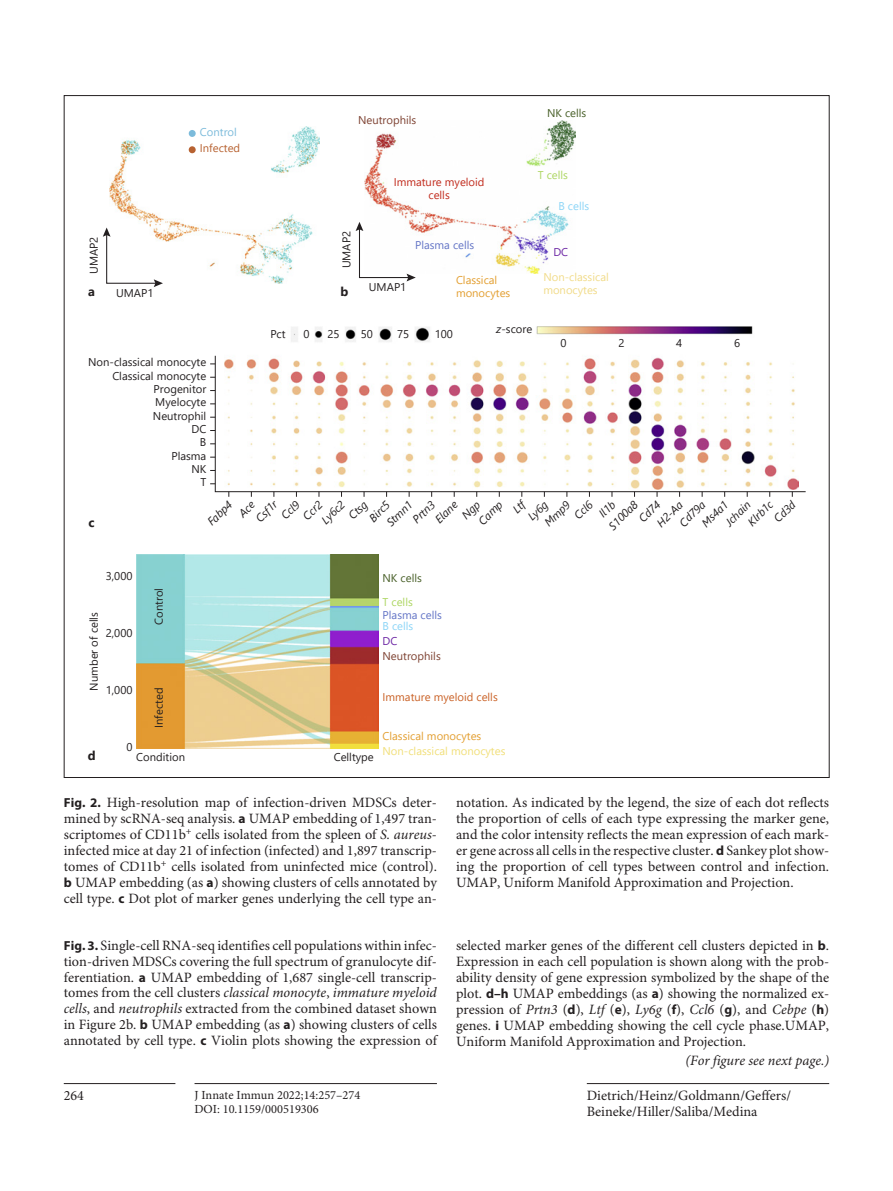
<style>
.page{position:relative;width:893px;height:1191px;background:#fff}
.page>*{position:absolute;margin:0;border:0;box-sizing:border-box;transform-origin:0 0}
.t1{font:14.25px/15.9px "Minion Pro";color:#231f20;text-align:justify}
.t2{font:italic 14.25px "Minion Pro";color:#231f20}
.t3{font:700 12.75px "Segoe UI";color:#231f20}
.t4{font:12.3px/14px "Minion Pro";color:#231f20}
.t5{font:11.25px/13.4px "Segoe UI";color:#231f20;text-align:right}
.t6{font:italic 11.25px "Segoe UI";color:#231f20}
.t7{font:11.25px/13.5px "Segoe UI";color:#e39f31}
.t8{font:11.25px "Segoe UI";color:#7e4232}
.t9{font:11.25px/13.5px "Segoe UI";color:#f1db89}
.t10{font:11.25px "Segoe UI";color:#6475c6}
.t11{font:11.25px "Segoe UI";color:#f1df7a}
.t12{font:11.25px/13.5px "Segoe UI";color:#c12b1d;text-align:center}
.t13{font:11.25px "Segoe UI";color:#ca6227}
.t14{font:11.25px "Segoe UI";color:#485f28}
.t15{font:11.25px "Segoe UI";color:#add662}
.t16{font:11.25px "Segoe UI";color:#8cd5f7}
.t17{font:11.25px "Segoe UI";color:#b76231}
.t18{font:11.25px "Segoe UI";color:#7cbbdb}
.t19{font:11.25px "Segoe UI";color:#6c26a4}
.s1{font-style:italic}
.s2{font-family:"Myriad Pro";font-weight:700;font-size:13.2px}
.s3{font-family:"Myriad Pro";font-weight:700;font-size:13.35px}
</style>
<div class="page">
<hr style="left:64px;top:1083px;width:111px;height:1px;background:#231f20">
<hr style="left:195px;top:1083px;width:242px;height:1px;background:#231f20">
<hr style="left:587px;top:1083px;width:242px;height:1px;background:#231f20">
<img style="left:109px;top:126px;width:211px;height:158px">
<svg style="left:103px;top:227px;width:60px;height:60px"></svg>
<div style="left:189px;top:130px;width:7px;height:7px;background:#7cbbdb;border-radius:50%"></div>
<div style="left:189px;top:146px;width:7px;height:7px;background:#b76231;border-radius:50%"></div>
<img style="left:364px;top:121px;width:211px;height:153px">
<svg style="left:356px;top:222px;width:60px;height:59px"></svg>
<img style="left:291px;top:326px;width:462px;height:16px">
<svg style="left:215px;top:355px;width:591px;height:137px"></svg>
<img style="left:136px;top:554px;width:242px;height:194px">
<svg style="left:237px;top:492px;width:19px;height:5px"></svg>
<svg style="left:461px;top:492px;width:22px;height:5px"></svg>
<svg style="left:512px;top:492px;width:16px;height:5px"></svg>
<p class="t5" style="left:86px;top:274px;width:39px;rotate:-90deg">UMAP2</p>
<p class="t3" style="left:88px;top:280px;width:8px">a</p>
<p class="t5" style="left:116px;top:285px;width:39px">UMAP1</p>
<p class="t18" style="left:200px;top:121px;width:38px">Control</p>
<p class="t17" style="left:200px;top:138px;width:42px">Infected</p>
<p class="t5" style="left:88px;top:355px;width:120px">Non-classical monocyte<br>Classical monocyte<br>Progenitor<br>Myelocyte<br>Neutrophil<br>DC<br>B<br>Plasma<br>NK<br>T</p>
<p class="t5" style="left:270px;top:327px;width:17px">Pct</p>
<p class="t5" style="left:303px;top:327px;width:8px">0</p>
<p class="t8" style="left:358px;top:110px;width:60px">Neutrophils</p>
<p class="t14" style="left:547px;top:103px;width:41px">NK cells</p>
<p class="t5" style="left:339px;top:268px;width:39px;rotate:-90deg">UMAP2</p>
<p class="t3" style="left:340px;top:280px;width:9px">b</p>
<p class="t12" style="left:394px;top:174px;width:92px">Immature myeloid cells</p>
<p class="t10" style="left:415px;top:235px;width:61px">Plasma cells</p>
<p class="t15" style="left:538px;top:164px;width:32px">T cells</p>
<p class="t16" style="left:558px;top:196px;width:32px">B cells</p>
<p class="t19" style="left:553px;top:241px;width:16px">DC</p>
<p class="t5" style="left:369px;top:280px;width:39px">UMAP1</p>
<p class="t7" style="left:456px;top:272px;width:56px">Classical monocytes</p>
<p class="t9" style="left:543px;top:269px;width:67px">Non-classical monocytes</p>
<p class="t5" style="left:328px;top:327px;width:14px">25</p>
<p class="t5" style="left:361px;top:327px;width:14px">50</p>
<p class="t5" style="left:397px;top:327px;width:14px">75</p>
<p class="t5" style="left:435px;top:327px;width:20px">100</p>
<p class="t5" style="left:496px;top:321px;width:37px"><span class="s1">z</span>-score</p>
<p class="t5" style="left:560px;top:335px;width:8px">0</p>
<p class="t5" style="left:618px;top:335px;width:8px">2</p>
<p class="t5" style="left:676px;top:335px;width:8px">4</p>
<p class="t5" style="left:734px;top:335px;width:8px">6</p>
<p class="t3" style="left:89px;top:511px;width:8px">c</p>
<p class="t5" style="left:106px;top:568px;width:28px">3,000</p>
<p class="t5" style="left:86px;top:690px;width:80px;rotate:-90deg">Number of cells</p>
<p class="t5" style="left:106px;top:625px;width:28px">2,000</p>
<p class="t5" style="left:106px;top:682px;width:28px">1,000</p>
<p class="t5" style="left:151px;top:625px;width:38px;rotate:-90deg">Control</p>
<p class="t5" style="left:151px;top:728px;width:42px;rotate:-90deg">Infected</p>
<p class="t6" style="left:742px;top:516px;width:32px;rotate:-45deg">Klrb1c</p>
<p class="t6" style="left:768px;top:513px;width:27px;rotate:-45deg">Cd3d</p>
<p class="t6" style="left:539px;top:517px;width:33px;rotate:-45deg">Mmp9</p>
<p class="t6" style="left:568px;top:510px;width:23px;rotate:-45deg">Ccl6</p>
<p class="t6" style="left:593px;top:508px;width:20px;rotate:-45deg">Il1b</p>
<p class="t6" style="left:603px;top:520px;width:37px;rotate:-45deg">S100a8</p>
<p class="t6" style="left:633px;top:513px;width:27px;rotate:-45deg">Cd74</p>
<p class="t6" style="left:202px;top:516px;width:31px;rotate:-45deg">Fabp4</p>
<p class="t6" style="left:250px;top:512px;width:27px;rotate:-45deg">Csf1r</p>
<p class="t6" style="left:276px;top:510px;width:23px;rotate:-45deg">Ccl9</p>
<p class="t6" style="left:297px;top:510px;width:24px;rotate:-45deg">Ccr2</p>
<p class="t6" style="left:316px;top:514px;width:29px;rotate:-45deg">Ly6c2</p>
<p class="t6" style="left:343px;top:510px;width:23px;rotate:-45deg">Ctsg</p>
<p class="t6" style="left:363px;top:512px;width:26px;rotate:-45deg">Birc5</p>
<p class="t6" style="left:381px;top:517px;width:33px;rotate:-45deg">Stmn1</p>
<p class="t6" style="left:407px;top:514px;width:28px;rotate:-45deg">Prtn3</p>
<p class="t6" style="left:429px;top:513px;width:28px;rotate:-45deg">Elane</p>
<p class="t6" style="left:473px;top:515px;width:31px;rotate:-45deg">Camp</p>
<p class="t6" style="left:522px;top:511px;width:24px;rotate:-45deg">Ly6g</p>
<p class="t6" style="left:696px;top:517px;width:33px;rotate:-45deg">Ms4a1</p>
<p class="t6" style="left:651px;top:517px;width:33px;rotate:-45deg">H2-Aa</p>
<p class="t6" style="left:674px;top:517px;width:33px;rotate:-45deg">Cd79a</p>
<p class="t6" style="left:720px;top:516px;width:32px;rotate:-45deg">Jchain</p>
<p class="t14" style="left:383px;top:567px;width:41px">NK cells</p>
<p class="t15" style="left:383px;top:591px;width:32px">T cells</p>
<p class="t16" style="left:383px;top:616px;width:32px">B cells</p>
<p class="t19" style="left:383px;top:630px;width:16px">DC</p>
<p class="t10" style="left:383px;top:604px;width:61px">Plasma cells</p>
<p class="t8" style="left:383px;top:645px;width:60px">Neutrophils</p>
<p class="t13" style="left:383px;top:686px;width:117px">Immature myeloid cells</p>
<p class="t7" style="left:383px;top:728px;width:100px">Classical monocytes</p>
<p class="t5" style="left:126px;top:739px;width:8px">0</p>
<p class="t11" style="left:383px;top:740px;width:124px">Non-classical monocytes</p>
<p class="t3" style="left:88px;top:743px;width:9px">d</p>
<p class="t1" style="left:64px;top:795px;width:375px"><span class="s2">Fig. 2.</span> High-resolution map of infection-driven MDSCs deter&shy;mined by scRNA-seq analysis. <span class="s3">a</span> UMAP embedding of 1,497 tran&shy;scriptomes of CD11b<sup>+</sup> cells isolated from the spleen of <span class="s1">S. aureus&shy;</span>infected mice at day 21 of infection (infected) and 1,897 transcrip&shy;tomes of CD11b<sup>+</sup> cells isolated from uninfected mice (control). <span class="s3">b</span> UMAP embedding (as <span class="s3">a</span>) showing clusters of cells annotated by cell type. <span class="s3">c</span> Dot plot of marker genes underlying the cell type an-</p>
<p class="t1" style="left:456px;top:795px;width:375px">notation. As indicated by the legend, the size of each dot reflects the proportion of cells of each type expressing the marker gene, and the color intensity reflects the mean expression of each mark&shy;er gene across all cells in the respective cluster. <span class="s3">d</span> Sankey plot show&shy;ing the proportion of cell types between control and infection.<br>UMAP, Uniform Manifold Approximation and Projection.</p>
<p class="t1" style="left:64px;top:937px;width:375px"><span class="s2">Fig. 3.</span> Single-cell RNA-seq identifies cell populations within infec&shy;tion-driven MDSCs covering the full spectrum of granulocyte dif&shy;ferentiation. <span class="s3">a</span> UMAP embedding of 1,687 single-cell transcrip&shy;tomes from the cell clusters <span class="s1">classical monocyte</span>, <span class="s1">immature myeloid cells</span>, and <span class="s1">neutrophils</span> extracted from the combined dataset shown in Figure 2b. <span class="s3">b</span> UMAP embedding (as <span class="s3">a</span>) showing clusters of cells annotated by cell type. <span class="s3">c</span> Violin plots showing the expression of</p>
<p class="t1" style="left:456px;top:938px;width:375px">selected marker genes of the different cell clusters depicted in <span class="s3">b</span>.<br>Expression in each cell population is shown along with the prob&shy;ability density of gene expression symbolized by the shape of the plot. <span class="s3">d–h</span> UMAP embeddings (as <span class="s3">a</span>) showing the normalized ex&shy;pression of <span class="s1">Prtn3</span> (<span class="s3">d</span>), <span class="s1">Ltf</span> (<span class="s3">e</span>), <span class="s1">Ly6g</span> (<span class="s3">f</span>), <span class="s1">Ccl6</span> (<span class="s3">g</span>), and <span class="s1">Cebpe</span> (<span class="s3">h</span>) genes. <span class="s3">i</span> UMAP embedding showing the cell cycle phase.UMAP, Uniform Manifold Approximation and Projection.</p>
<p class="t2" style="left:685px;top:1051px;width:145px">(For figure see next page.)</p>
<p class="t5" style="left:136px;top:749px;width:50px">Condition</p>
<p class="t5" style="left:334px;top:749px;width:42px">Celltype</p>
<p class="t1" style="left:64px;top:1088px;width:22px">264</p>
<p class="t4" style="left:195px;top:1088px;width:167px">J Innate Immun 2022;14:257–274<br>DOI: 10.1159/000519306</p>
<p class="t1" style="left:587px;top:1088px;width:206px">Dietrich/Heinz/Goldmann/Geffers/<br>Beineke/Hiller/Saliba/Medina</p>
</div>
